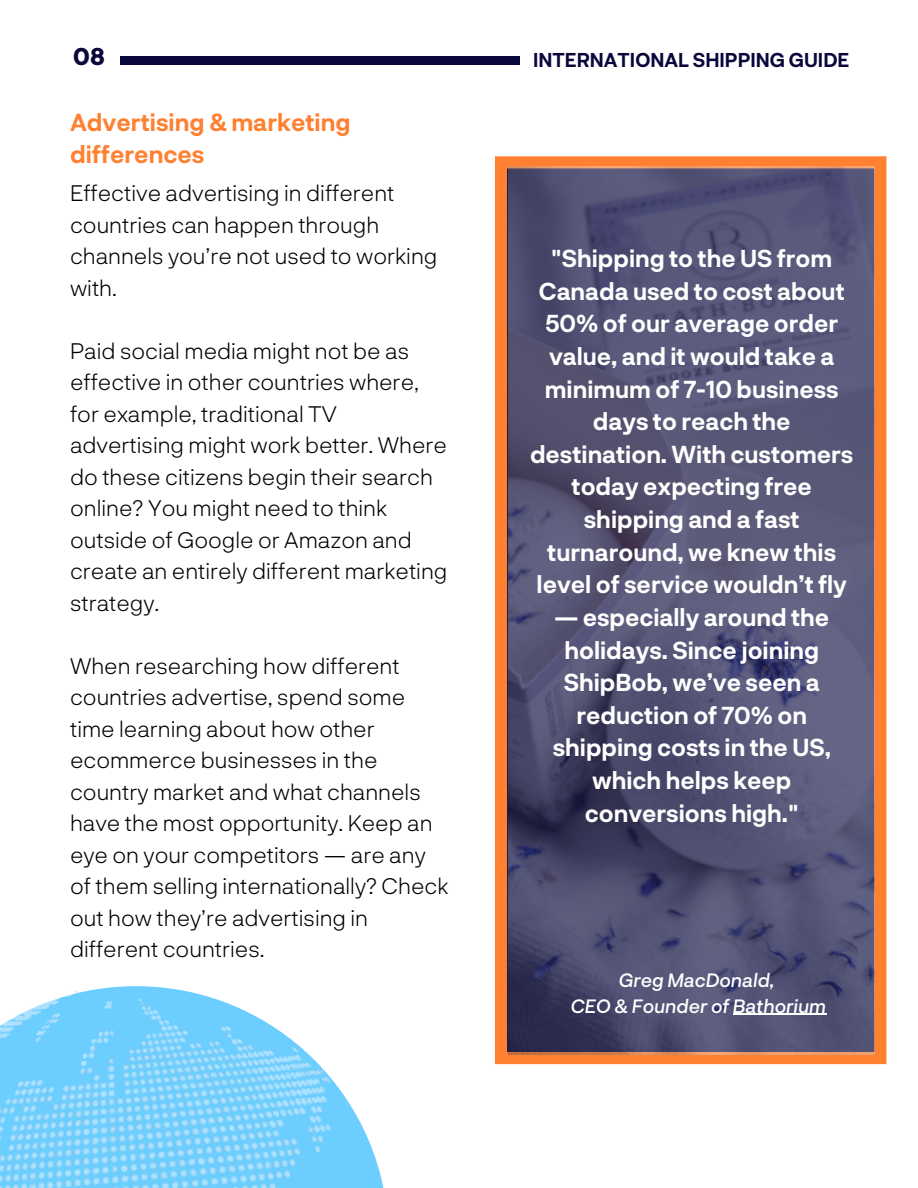
<style>
.page{position:relative;width:918px;height:1188px;background:#fff}
.page>*{position:absolute;margin:0;border:0;box-sizing:border-box;transform-origin:0 0}
.t1{font:700 24px/32.7px "Neurial Grotesk";color:#ff8030}
.t2{font:700 23.85px/32.7px "Neurial Grotesk";color:#fff;text-align:center}
.t3{font:800 23.4px "Neurial Grotesk";color:#0a083b}
.t4{font:300 22.5px/31.5px "Neurial Grotesk";color:#000}
.t5{font:700 19.5px "Neurial Grotesk";color:#0a083b}
.t6{font:italic 500 19.05px/25.8px "Neurial Grotesk";color:#fff;text-align:center}
</style>
<div class="page">
<div style="left:495px;top:156px;width:391px;height:908px;background:#ff8030"></div>
<div style="left:120px;top:56px;width:400px;height:9px;background:#0a083b"></div>
<img style="left:508px;top:166px;width:367px;height:889px">
<img style="left:0;top:986px;width:384px;height:202px">
<hr style="left:733px;top:1014px;width:93px;height:1px;background:#fff">
<p class="t3" style="left:73px;top:41px;width:33px">08</p>
<p class="t1" style="left:70px;top:105px;width:282px">Advertising &amp; marketing differences</p>
<p class="t4" style="left:70px;top:177px;width:369px">Effective advertising in different countries can happen through channels you’re not used to working with.</p>
<p class="t4" style="left:70px;top:334px;width:379px">Paid social media might not be as effective in other countries where, for example, traditional TV advertising might work better. Where do these citizens begin their search online? You might need to think outside of Google or Amazon and create an entirely different marketing strategy.</p>
<p class="t4" style="left:70px;top:649px;width:380px">When researching how different countries advertise, spend some time learning about how other ecommerce businesses in the country market and what channels have the most opportunity. Keep an eye on your competitors — are any of them selling internationally? Check out how they’re advertising in different countries.</p>
<p class="t5" style="left:533px;top:48px;width:318px">INTERNATIONAL SHIPPING GUIDE</p>
<p class="t2" style="left:530px;top:241px;width:325px">"Shipping to the US from<br>Canada used to cost about<br>50% of our average order value, and it would take a minimum of 7-10 business days to reach the destination. With customers today expecting free shipping and a fast turnaround, we knew this level of service wouldn’t fly</p>
<p class="t2" style="left:553px;top:600px;width:280px">— especially around the holidays. Since joining<br>ShipBob, we’ve seen a reduction of 70% on shipping costs in the US, which helps keep conversions high."</p>
<p class="t6" style="left:571px;top:966px;width:257px">Greg MacDonald,<br>CEO &amp; Founder of Bathorium</p>
</div>
